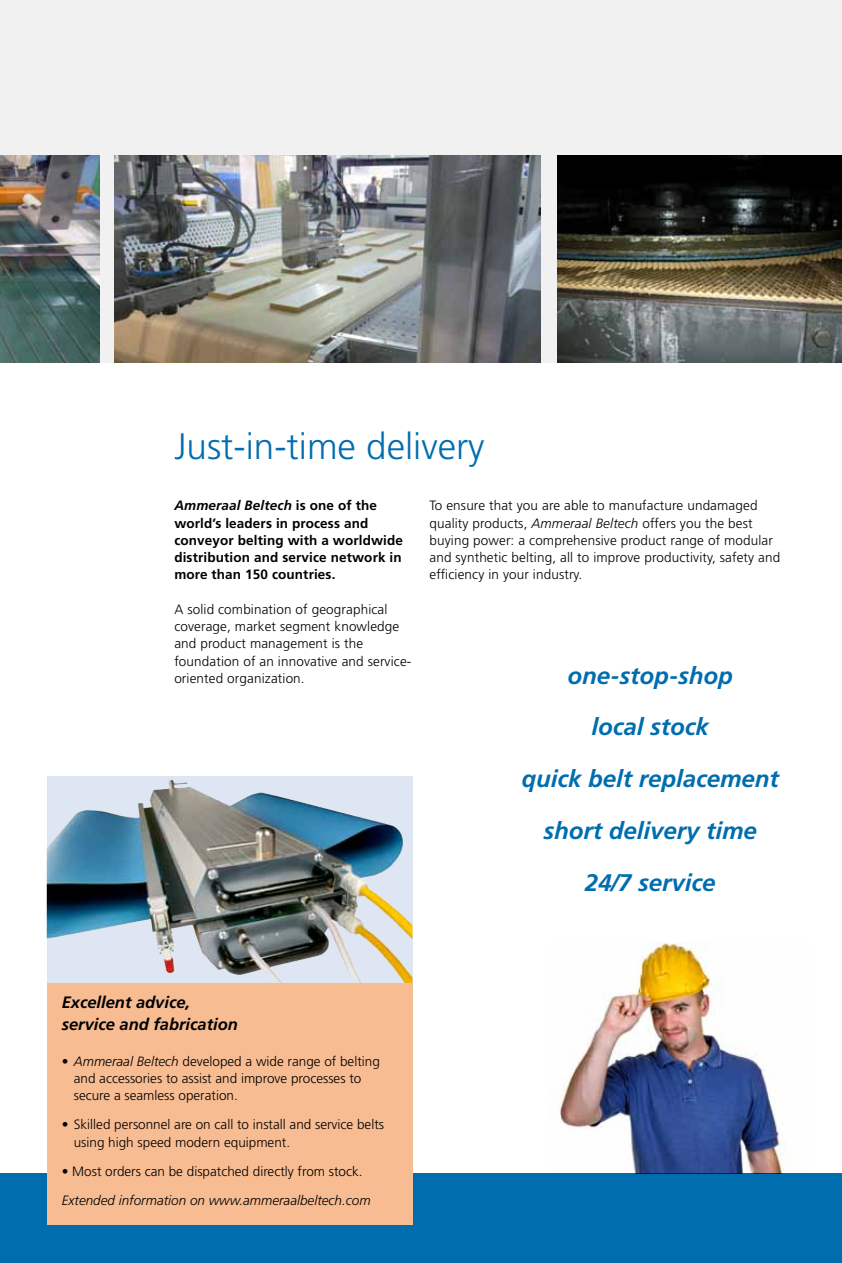
<style>
.page{position:relative;width:842px;height:1263px;background:#fff}
.page>*{position:absolute;margin:0;border:0;box-sizing:border-box;transform-origin:0 0}
.t1{font:300 36.75px "Frutiger LT Std";color:#006daf}
.t2{font:italic 700 24px/51.8px "Frutiger LT Std";color:#006daf;text-align:center}
.t3{font:italic 700 16.5px/22.5px "Frutiger LT Std";color:#000}
.t4{font:300 13.5px/17.2px "Frutiger LT Std";letter-spacing:.01em;color:#000}
.t5{font:700 13.5px/17.2px "Frutiger LT Std";letter-spacing:.01em;color:#000}
.t6{font:italic 300 13.5px "Frutiger LT Std";color:#000}
.s1{font-style:italic}
</style>
<div class="page">
<img style="left:552px;top:942px;width:238px;height:231px">
<div style="left:0;top:0;width:842px;height:362px;background:#f1f1f2"></div>
<img style="left:47px;top:776px;width:365px;height:207px">
<img style="left:47px;top:780px;width:124px;height:192px">
<div style="left:0;top:1173px;width:842px;height:90px;background:#006daf"></div>
<div style="left:47px;top:983px;width:365px;height:242px;background:#f8bc92"></div>
<img style="left:557px;top:155px;width:285px;height:207px">
<img style="left:115px;top:155px;width:425px;height:207px">
<img style="left:0;top:155px;width:100px;height:207px">
<h1 class="t1" style="left:174px;top:425px;width:312px">Just-in-time delivery</h1>
<p class="t5" style="left:174px;top:497px;width:230px"><span class="s1">Ammeraal Beltech</span> is one of the world’s leaders in process and conveyor belting with a worldwide distribution and service network in more than 150 countries.</p>
<p class="t4" style="left:174px;top:601px;width:239px">A solid combination of geographical coverage, market segment knowledge and product management is the foundation of an innovative and service&shy;oriented organization.</p>
<p class="t4" style="left:429px;top:497px;width:352px">To ensure that you are able to manufacture undamaged quality products, <span class="s1">Ammeraal Beltech</span> offers you the best buying power: a comprehensive product range of modular and synthetic belting, all to improve productivity, safety and efficiency in your industry.</p>
<h2 class="t2" style="left:521px;top:649px;width:259px">one-stop-shop<br>local stock<br>quick belt replacement short delivery time<br>24/7 service</h2>
<p class="t3" style="left:62px;top:991px;width:178px">Excellent advice, service and fabrication</p>
<p class="t4" style="left:74px;top:1052px;width:308px;text-indent:-12px">• <span class="s1">Ammeraal Beltech</span> developed a wide range of belting and accessories to assist and improve processes to secure a seamless operation.</p>
<p class="t4" style="left:74px;top:1116px;width:312px;text-indent:-12px">• Skilled personnel are on call to install and service belts using high speed modern equipment.</p>
<p class="t4" style="left:62px;top:1163px;width:302px">• Most orders can be dispatched directly from stock.</p>
<p class="t6" style="left:62px;top:1193px;width:310px">Extended information on www.ammeraalbeltech.com</p>
</div>
